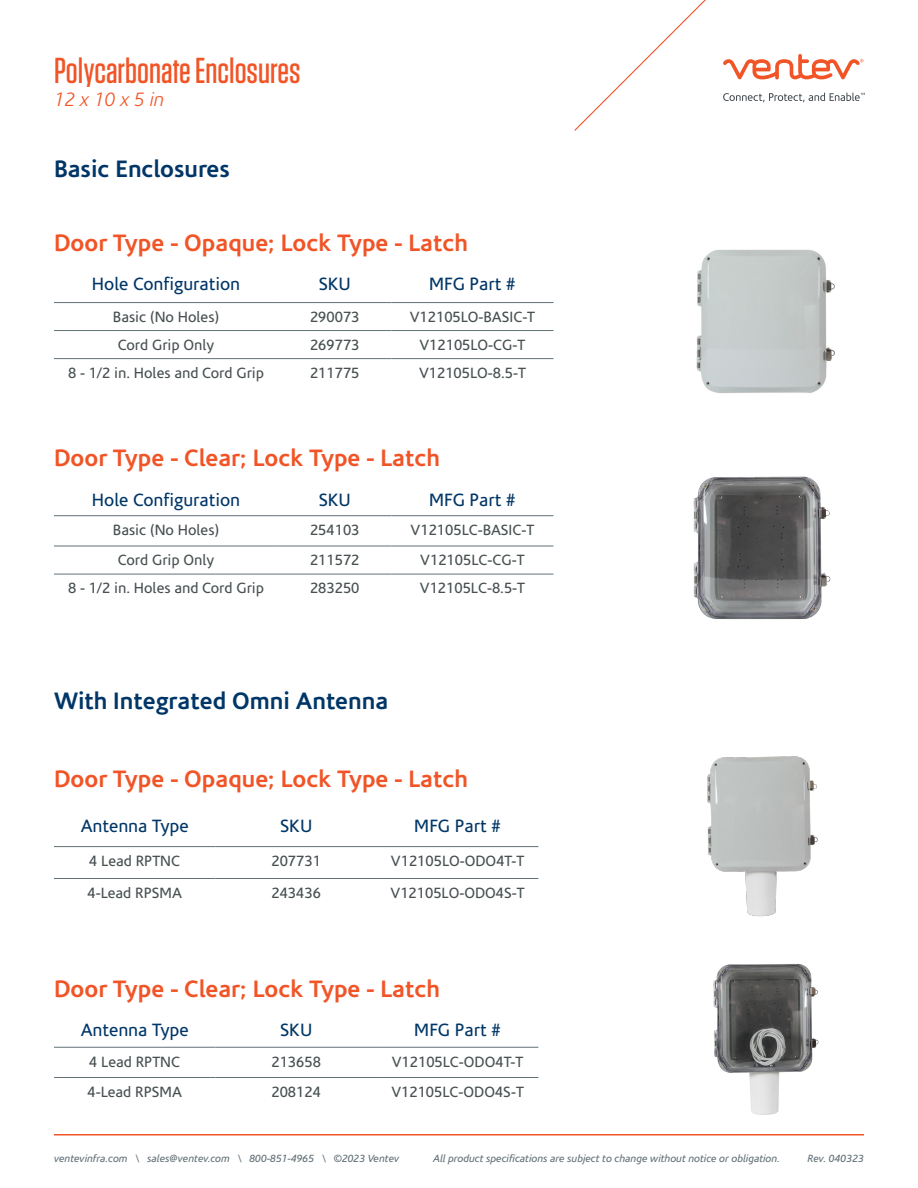
<style>
.page{position:relative;width:918px;height:1188px;background:#fff}
.page>*{position:absolute;margin:0;border:0;box-sizing:border-box;transform-origin:0 0}
.Heading_1{font:500 36px "Tungsten";color:#f15426}
.Heading_3{font:700 24px "Corisande";color:#f15426}
.Heading_3-2{font:700 24px "Corisande";color:#003667}
.Heading_2{font:italic 300 19.5px "Corisande";color:#f15426}
.Heading_4{font:18px "Corisande";color:#003667}
.Right_Side_Chart{font:15px "Corisande";color:#485052}
.t1{font:italic 10.5px "Corisande";color:#627177}
</style>
<div class="page">
<hr style="left:54px;top:1134px;width:810px;height:2px;background:#f15426">
<svg style="left:574px;top:0;width:291px;height:131px"></svg>
<hr style="left:54px;top:302px;width:224px;height:1px;background:#627177">
<hr style="left:278px;top:302px;width:113px;height:1px;background:#627177">
<hr style="left:392px;top:302px;width:162px;height:1px;background:#627177">
<hr style="left:54px;top:330px;width:224px;height:1px;background:#627177">
<hr style="left:278px;top:330px;width:113px;height:1px;background:#627177">
<hr style="left:392px;top:330px;width:162px;height:1px;background:#627177">
<hr style="left:54px;top:358px;width:224px;height:1px;background:#627177">
<hr style="left:278px;top:358px;width:113px;height:1px;background:#627177">
<hr style="left:392px;top:358px;width:162px;height:1px;background:#627177">
<hr style="left:54px;top:846px;width:161px;height:1px;background:#627177">
<hr style="left:215px;top:846px;width:162px;height:1px;background:#627177">
<hr style="left:377px;top:846px;width:161px;height:1px;background:#627177">
<hr style="left:54px;top:878px;width:161px;height:1px;background:#627177">
<hr style="left:215px;top:878px;width:162px;height:1px;background:#627177">
<hr style="left:377px;top:878px;width:161px;height:1px;background:#627177">
<hr style="left:54px;top:515px;width:224px;height:1px;background:#627177">
<hr style="left:278px;top:515px;width:113px;height:1px;background:#627177">
<hr style="left:392px;top:515px;width:162px;height:1px;background:#627177">
<hr style="left:54px;top:546px;width:224px;height:1px;background:#627177">
<hr style="left:278px;top:546px;width:113px;height:1px;background:#627177">
<hr style="left:392px;top:546px;width:162px;height:1px;background:#627177">
<hr style="left:54px;top:574px;width:224px;height:1px;background:#627177">
<hr style="left:278px;top:574px;width:113px;height:1px;background:#627177">
<hr style="left:392px;top:574px;width:162px;height:1px;background:#627177">
<hr style="left:54px;top:1047px;width:161px;height:1px;background:#627177">
<hr style="left:215px;top:1047px;width:162px;height:1px;background:#627177">
<hr style="left:377px;top:1047px;width:161px;height:1px;background:#627177">
<hr style="left:54px;top:1077px;width:161px;height:1px;background:#627177">
<hr style="left:215px;top:1077px;width:162px;height:1px;background:#627177">
<hr style="left:377px;top:1077px;width:161px;height:1px;background:#627177">
<img style="left:707px;top:756px;width:111px;height:161px">
<img style="left:696px;top:249px;width:139px;height:144px">
<img style="left:693px;top:476px;width:138px;height:144px">
<img style="left:713px;top:964px;width:106px;height:151px">
<p class="Heading_1" style="left:54px;top:52px;width:248px">Polycarbonate Enclosures</p>
<p class="Heading_2" style="left:54px;top:89px;width:112px">12 x 10 x 5 in</p>
<p class="Heading_3-2" style="left:54px;top:155px;width:177px">Basic Enclosures</p>
<p class="Heading_3" style="left:54px;top:229px;width:416px">Door Type - Opaque; Lock Type - Latch</p>
<p class="Heading_4" style="left:92px;top:274px;width:150px">Hole Configuration</p>
<p class="Heading_4" style="left:319px;top:274px;width:34px">SKU</p>
<p class="Heading_4" style="left:429px;top:274px;width:88px">MFG Part #</p>
<p class="Right_Side_Chart" style="left:113px;top:309px;width:108px">Basic (No Holes)</p>
<p class="Right_Side_Chart" style="left:310px;top:309px;width:51px">290073</p>
<p class="Right_Side_Chart" style="left:410px;top:309px;width:127px">V12105LO-BASIC-T</p>
<p class="Right_Side_Chart" style="left:118px;top:337px;width:98px">Cord Grip Only</p>
<p class="Right_Side_Chart" style="left:310px;top:337px;width:51px">269773</p>
<p class="Right_Side_Chart" style="left:419px;top:337px;width:108px">V12105LO-CG-T</p>
<p class="Right_Side_Chart" style="left:68px;top:365px;width:198px">8 - 1/2 in. Holes and Cord Grip</p>
<p class="Right_Side_Chart" style="left:310px;top:365px;width:51px">211775</p>
<p class="Right_Side_Chart" style="left:419px;top:365px;width:108px">V12105LO-8.5-T</p>
<p class="Heading_3" style="left:54px;top:444px;width:388px">Door Type - Clear; Lock Type - Latch</p>
<p class="Heading_4" style="left:92px;top:490px;width:150px">Hole Configuration</p>
<p class="Heading_4" style="left:319px;top:490px;width:34px">SKU</p>
<p class="Heading_4" style="left:429px;top:490px;width:88px">MFG Part #</p>
<p class="Right_Side_Chart" style="left:113px;top:522px;width:108px">Basic (No Holes)</p>
<p class="Right_Side_Chart" style="left:310px;top:522px;width:51px">254103</p>
<p class="Right_Side_Chart" style="left:411px;top:522px;width:125px">V12105LC-BASIC-T</p>
<p class="Right_Side_Chart" style="left:118px;top:552px;width:98px">Cord Grip Only</p>
<p class="Right_Side_Chart" style="left:310px;top:552px;width:51px">211572</p>
<p class="Right_Side_Chart" style="left:420px;top:552px;width:106px">V12105LC-CG-T</p>
<p class="Right_Side_Chart" style="left:68px;top:580px;width:198px">8 - 1/2 in. Holes and Cord Grip</p>
<p class="Right_Side_Chart" style="left:310px;top:580px;width:51px">283250</p>
<p class="Right_Side_Chart" style="left:420px;top:580px;width:107px">V12105LC-8.5-T</p>
<p class="Heading_3-2" style="left:54px;top:687px;width:336px">With Integrated Omni Antenna</p>
<p class="Heading_3" style="left:54px;top:765px;width:416px">Door Type - Opaque; Lock Type - Latch</p>
<p class="Heading_4" style="left:81px;top:816px;width:109px">Antenna Type</p>
<p class="Heading_4" style="left:280px;top:816px;width:34px">SKU</p>
<p class="Heading_4" style="left:414px;top:816px;width:88px">MFG Part #</p>
<p class="Right_Side_Chart" style="left:89px;top:853px;width:92px">4 Lead RPTNC</p>
<p class="Right_Side_Chart" style="left:271px;top:853px;width:51px">207731</p>
<p class="Right_Side_Chart" style="left:391px;top:853px;width:135px">V12105LO-ODO4T-T</p>
<p class="Right_Side_Chart" style="left:87px;top:884px;width:96px">4-Lead RPSMA</p>
<p class="Right_Side_Chart" style="left:271px;top:884px;width:51px">243436</p>
<p class="Right_Side_Chart" style="left:391px;top:884px;width:136px">V12105LO-ODO4S-T</p>
<p class="Heading_3" style="left:54px;top:975px;width:388px">Door Type - Clear; Lock Type - Latch</p>
<p class="Heading_4" style="left:81px;top:1020px;width:109px">Antenna Type</p>
<p class="Heading_4" style="left:280px;top:1020px;width:34px">SKU</p>
<p class="Heading_4" style="left:414px;top:1020px;width:88px">MFG Part #</p>
<p class="Right_Side_Chart" style="left:89px;top:1053px;width:92px">4 Lead RPTNC</p>
<p class="Right_Side_Chart" style="left:271px;top:1053px;width:51px">213658</p>
<p class="Right_Side_Chart" style="left:392px;top:1053px;width:133px">V12105LC-ODO4T-T</p>
<p class="Right_Side_Chart" style="left:87px;top:1083px;width:96px">4-Lead RPSMA</p>
<p class="Right_Side_Chart" style="left:271px;top:1083px;width:51px">208124</p>
<p class="Right_Side_Chart" style="left:391px;top:1083px;width:134px">V12105LC-ODO4S-T</p>
<p class="t1" style="left:54px;top:1153px;width:347px">ventevinfra.com \ sales@ventev.com \ 800-851-4965 \ ©2023 Ventev</p>
<p class="t1" style="left:433px;top:1153px;width:348px">All product specifications are subject to change without notice or obligation.</p>
<p class="t1" style="left:807px;top:1153px;width:58px">Rev. 040323</p>
</div>
